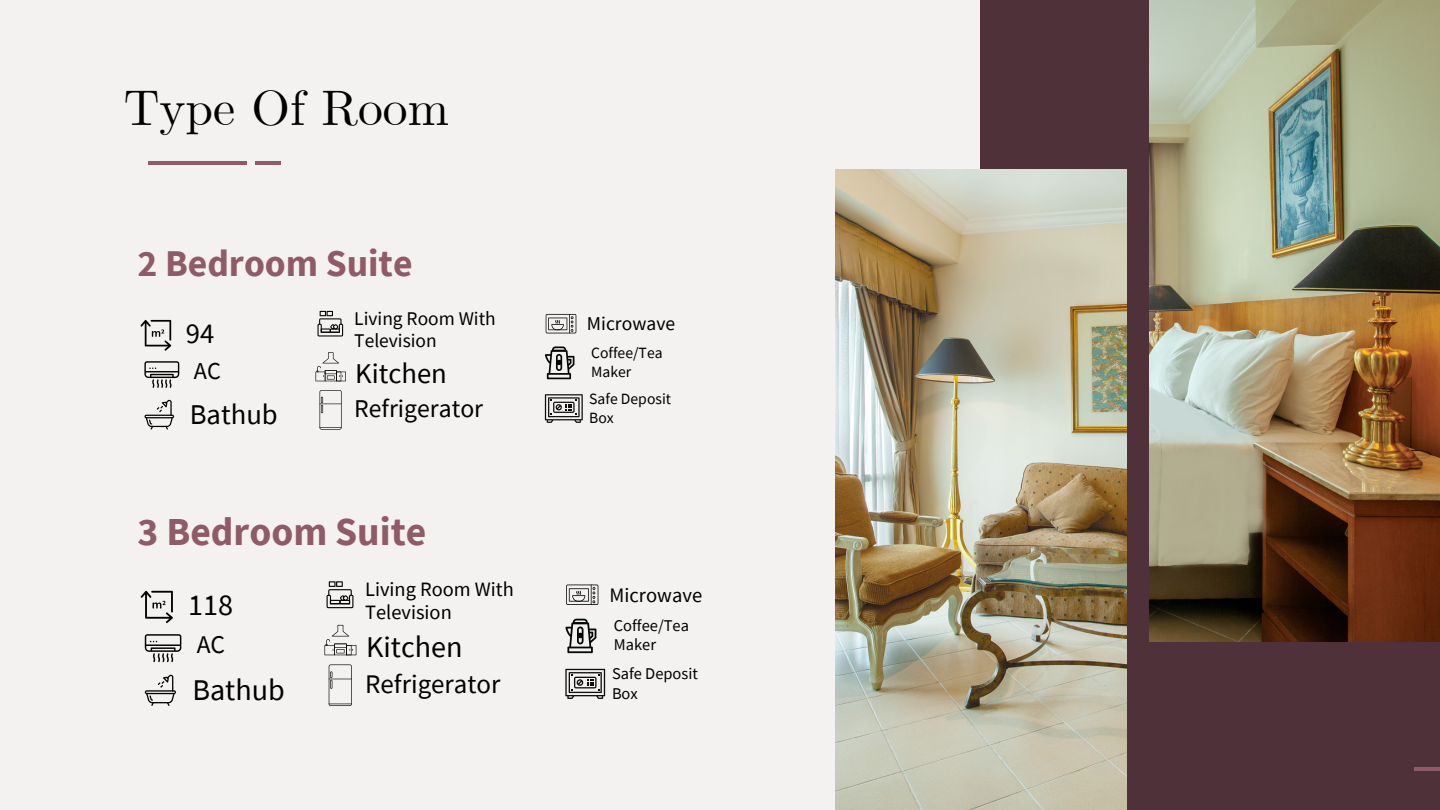
<style>
.page{position:relative;width:1440px;height:810px;background:#f4f2f1}
.page>*{position:absolute;margin:0;border:0;box-sizing:border-box;transform-origin:0 0}
.t1{font:49.6px "CMU Serif";color:#000}
.t2{font:700 39.6px "Source Sans Pro";color:#8f5b69}
.t3{font:700 37.7px "Source Sans Pro";color:#8f5b69}
.t4{font:30.1px "Source Sans Pro";color:#000}
.t5{font:28.7px "Source Sans Pro";color:#000}
.t6{font:26.9px "Source Sans Pro";color:#000}
.t7{font:25.6px "Source Sans Pro";color:#000}
.t8{font:25.5px "Source Sans Pro";color:#000}
.t9{font:24.3px "Source Sans Pro";color:#000}
.t10{font:20.6px "Source Sans Pro";color:#000}
.t11{font:20.4px/23.7px "Source Sans Pro";color:#000}
.t12{font:19.6px "Source Sans Pro";color:#000}
.t13{font:19.4px/22.5px "Source Sans Pro";color:#000}
.t14{font:16.4px/19.4px "Source Sans Pro";color:#000}
.t15{font:15.6px/18.5px "Source Sans Pro";color:#000}
</style>
<div class="page">
<div style="left:981px;top:0;width:459px;height:810px;background:#4f3139"></div>
<hr style="left:1414px;top:768px;width:26px;height:3px;background:#8f5b69">
<img style="left:1149px;top:0;width:291px;height:641px">
<img style="left:835px;top:169px;width:291px;height:641px">
<hr style="left:148px;top:161px;width:98px;height:4px;background:#8f5b69">
<hr style="left:256px;top:161px;width:25px;height:4px;background:#8f5b69">
<svg style="left:140px;top:320px;width:31px;height:31px"></svg>
<svg style="left:144px;top:400px;width:30px;height:30px"></svg>
<svg style="left:144px;top:361px;width:35px;height:27px"></svg>
<svg style="left:316px;top:352px;width:30px;height:29px"></svg>
<svg style="left:320px;top:390px;width:22px;height:40px"></svg>
<svg style="left:546px;top:314px;width:30px;height:19px"></svg>
<svg style="left:545px;top:394px;width:38px;height:29px"></svg>
<svg style="left:545px;top:346px;width:29px;height:33px"></svg>
<svg style="left:318px;top:311px;width:25px;height:26px"></svg>
<svg style="left:141px;top:591px;width:32px;height:32px"></svg>
<svg style="left:145px;top:675px;width:31px;height:31px"></svg>
<svg style="left:145px;top:634px;width:36px;height:28px"></svg>
<svg style="left:324px;top:625px;width:32px;height:30px"></svg>
<svg style="left:329px;top:664px;width:23px;height:42px"></svg>
<svg style="left:566px;top:585px;width:32px;height:20px"></svg>
<svg style="left:565px;top:669px;width:40px;height:30px"></svg>
<svg style="left:565px;top:619px;width:31px;height:34px"></svg>
<svg style="left:327px;top:581px;width:26px;height:27px"></svg>
<p class="t1" style="left:124px;top:78px;width:327px">Type Of Room</p>
<p class="t3" style="left:138px;top:239px;width:277px">2 Bedroom Suite</p>
<p class="t5" style="left:186px;top:315px;width:30px">94</p>
<p class="t9" style="left:194px;top:355px;width:29px">AC</p>
<p class="t5" style="left:190px;top:396px;width:89px">Bathub</p>
<p class="t13" style="left:354px;top:306px;width:143px">Living Room With<br>Television</p>
<p class="t5" style="left:355px;top:355px;width:93px">Kitchen</p>
<p class="t7" style="left:354px;top:392px;width:130px">Refrigerator</p>
<p class="t2" style="left:138px;top:506px;width:290px">3 Bedroom Suite</p>
<p class="t4" style="left:188px;top:586px;width:46px">118</p>
<p class="t8" style="left:197px;top:628px;width:30px">AC</p>
<p class="t4" style="left:192px;top:671px;width:94px">Bathub</p>
<p class="t11" style="left:365px;top:577px;width:150px">Living Room With<br>Television</p>
<p class="t4" style="left:366px;top:628px;width:98px">Kitchen</p>
<p class="t6" style="left:365px;top:667px;width:137px">Refrigerator</p>
<p class="t12" style="left:587px;top:311px;width:90px">Microwave</p>
<p class="t15" style="left:591px;top:343px;width:73px">Coffee/Tea<br>Maker</p>
<p class="t15" style="left:589px;top:389px;width:83px">Safe Deposit<br>Box</p>
<p class="t10" style="left:610px;top:581px;width:94px">Microwave</p>
<p class="t14" style="left:614px;top:615px;width:77px">Coffee/Tea<br>Maker</p>
<p class="t14" style="left:612px;top:664px;width:87px">Safe Deposit<br>Box</p>
</div>
